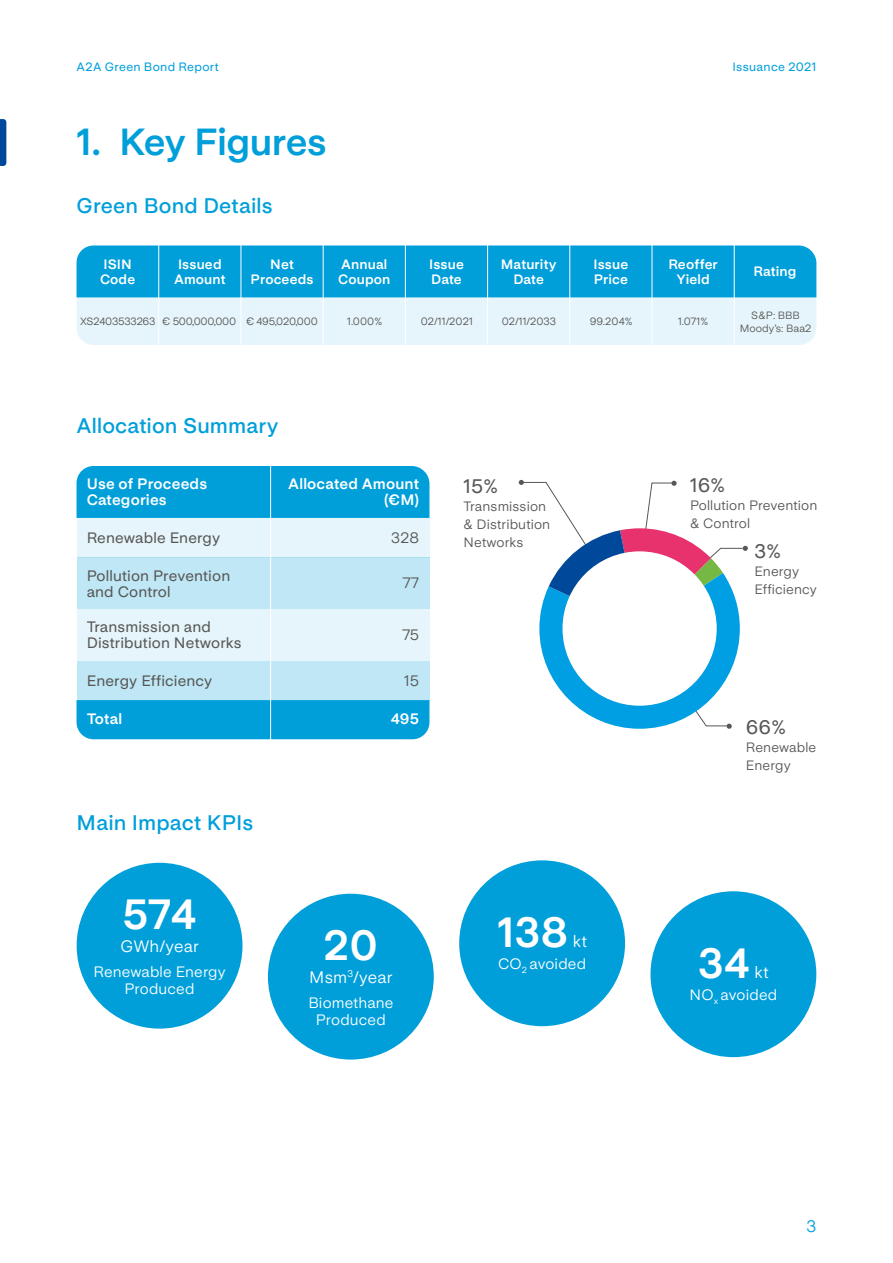
<style>
.page{position:relative;width:893px;height:1263px;background:#fff}
.page>*{position:absolute;margin:0;border:0;box-sizing:border-box;transform-origin:0 0}
.t1{font:700 42px "Life Sans";letter-spacing:.01em;color:#fff}
.t2{font:700 37.5px "Life Sans";letter-spacing:-.015em;color:#009fda}
.t3{font:600 21px "Life Sans";letter-spacing:.005em;color:#009fda}
.t4{font:500 19.5px "Life Sans";color:#575756}
.t5{font:16.5px "Life Sans";letter-spacing:.01em;color:#fff}
.t6{font:16.5px "Life Sans";color:#009fda}
.t7{font:500 15px "Life Sans";letter-spacing:.01em;color:#575756}
.t8{font:15px/16.5px "Life Sans";letter-spacing:.01em;color:#fff;text-align:center}
.t9{font:700 15px "Life Sans";letter-spacing:.01em;color:#fff}
.t10{font:15px "Life Sans";letter-spacing:.015em;color:#575756}
.t11{font:700 13.5px/15px "Life Sans";letter-spacing:.01em;color:#fff}
.t12{font:13.5px/18px "Life Sans";letter-spacing:.01em;color:#575756}
.t13{font:500 12px "Life Sans";letter-spacing:.025em;color:#009fda}
.t14{font:10.5px "Life Sans";letter-spacing:-.005em;color:#575756}
</style>
<div class="page">
<svg style="left:0;top:119px;width:6px;height:47px"></svg>
<div style="left:77px;top:863px;width:165px;height:165px;background:#009fda;border-radius:50%"></div>
<div style="left:459px;top:860px;width:166px;height:166px;background:#009fda;border-radius:50%"></div>
<div style="left:268px;top:894px;width:166px;height:165px;background:#009fda;border-radius:50%"></div>
<div style="left:650px;top:891px;width:166px;height:166px;background:#009fda;border-radius:50%"></div>
<svg style="left:519px;top:480px;width:229px;height:249px"></svg>
<div style="left:562px;top:551px;width:155px;height:155px;background:#fff;border-radius:50%"></div>
<svg style="left:77px;top:245px;width:739px;height:100px;background:#6fc8ea"></svg>
<hr style="left:158px;top:244px;width:1px;height:103px;background:#fff">
<hr style="left:241px;top:244px;width:1px;height:103px;background:#fff">
<hr style="left:323px;top:244px;width:1px;height:103px;background:#fff">
<hr style="left:405px;top:244px;width:1px;height:103px;background:#fff">
<hr style="left:487px;top:244px;width:1px;height:103px;background:#fff">
<hr style="left:569px;top:244px;width:1px;height:103px;background:#fff">
<hr style="left:652px;top:244px;width:1px;height:103px;background:#fff">
<hr style="left:734px;top:243px;width:1px;height:103px;background:#fff">
<div style="left:77px;top:557px;width:352px;height:52px;background:#c0e7f5"></div>
<div style="left:77px;top:609px;width:352px;height:52px;background:#e6f5fb"></div>
<div style="left:77px;top:466px;width:352px;height:52px;background:#009fda"></div>
<div style="left:77px;top:518px;width:352px;height:39px;background:#e6f5fb"></div>
<div style="left:77px;top:661px;width:352px;height:39px;background:#c0e7f5"></div>
<div style="left:77px;top:700px;width:352px;height:39px;background:#009fda"></div>
<hr style="left:270px;top:462px;width:1px;height:284px;background:#fff">
<p class="t13" style="left:77px;top:60px;width:144px">A2A Green Bond Report</p>
<p class="t13" style="left:732px;top:60px;width:86px">Issuance 2021</p>
<p class="t2" style="left:77px;top:120px;width:252px">1. Key Figures</p>
<p class="t3" style="left:77px;top:194px;width:198px">Green Bond Details</p>
<p class="t11" style="left:103px;top:257px;width:30px">ISIN</p>
<p class="t11" style="left:100px;top:272px;width:37px">Code</p>
<p class="t11" style="left:174px;top:257px;width:53px">Issued<br>Amount</p>
<p class="t11" style="left:270px;top:257px;width:25px">Net</p>
<p class="t11" style="left:251px;top:272px;width:64px">Proceeds</p>
<p class="t11" style="left:341px;top:257px;width:48px">Annual</p>
<p class="t11" style="left:338px;top:272px;width:54px">Coupon</p>
<p class="t11" style="left:429px;top:257px;width:36px">Issue</p>
<p class="t11" style="left:431px;top:272px;width:32px">Date</p>
<p class="t11" style="left:501px;top:257px;width:57px">Maturity</p>
<p class="t11" style="left:513px;top:272px;width:32px">Date</p>
<p class="t11" style="left:593px;top:257px;width:36px">Issue</p>
<p class="t11" style="left:594px;top:272px;width:36px">Price</p>
<p class="t11" style="left:668px;top:257px;width:51px">Reoffer</p>
<p class="t11" style="left:677px;top:272px;width:35px">Yield</p>
<p class="t11" style="left:753px;top:264px;width:44px">Rating</p>
<p class="t14" style="left:80px;top:315px;width:77px">XS2403533263</p>
<p class="t14" style="left:163px;top:315px;width:75px">€ 500,000,000</p>
<p class="t14" style="left:246px;top:315px;width:73px">€ 495,020,000</p>
<p class="t14" style="left:347px;top:315px;width:37px">1.000%</p>
<p class="t14" style="left:421px;top:315px;width:54px">02/11/2021</p>
<p class="t14" style="left:502px;top:315px;width:56px">02/11/2033</p>
<p class="t14" style="left:590px;top:315px;width:45px">99.204%</p>
<p class="t14" style="left:678px;top:315px;width:32px">1.071%</p>
<p class="t14" style="left:751px;top:309px;width:50px">S&amp;P: BBB</p>
<p class="t14" style="left:740px;top:322px;width:73px">Moody’s: Baa2</p>
<p class="t3" style="left:77px;top:414px;width:204px">Allocation Summary</p>
<p class="t9" style="left:87px;top:475px;width:122px">Use of Proceeds</p>
<p class="t9" style="left:87px;top:492px;width:82px">Categories</p>
<p class="t7" style="left:87px;top:529px;width:135px">Renewable Energy</p>
<p class="t7" style="left:87px;top:567px;width:145px">Pollution Prevention</p>
<p class="t7" style="left:87px;top:584px;width:85px">and Control</p>
<p class="t7" style="left:87px;top:618px;width:126px">Transmission and</p>
<p class="t7" style="left:87px;top:635px;width:156px">Distribution Networks</p>
<p class="t7" style="left:87px;top:672px;width:127px">Energy Efficiency</p>
<p class="t9" style="left:288px;top:475px;width:132px">Allocated Amount</p>
<p class="t9" style="left:384px;top:492px;width:36px">(€M)</p>
<p class="t10" style="left:391px;top:529px;width:29px">328</p>
<p class="t10" style="left:402px;top:575px;width:18px">77</p>
<p class="t10" style="left:402px;top:627px;width:19px">75</p>
<p class="t10" style="left:404px;top:672px;width:16px">15</p>
<p class="t9" style="left:87px;top:710px;width:37px">Total</p>
<p class="t9" style="left:391px;top:710px;width:30px">495</p>
<p class="t3" style="left:77px;top:811px;width:178px">Main Impact KPIs</p>
<p class="t1" style="left:123px;top:890px;width:75px">574</p>
<p class="t5" style="left:120px;top:936px;width:80px">GWh/year</p>
<p class="t8" style="left:93px;top:964px;width:134px">Renewable Energy<br>Produced</p>
<p class="t1" style="left:324px;top:921px;width:56px">20</p>
<p class="t5" style="left:309px;top:967px;width:85px">Msm<sup>3</sup>/year</p>
<p class="t8" style="left:308px;top:995px;width:87px">Biomethane</p>
<p class="t8" style="left:316px;top:1011px;width:71px">Produced</p>
<p class="t4" style="left:463px;top:475px;width:36px">15%</p>
<p class="t12" style="left:463px;top:497px;width:88px">Transmission &amp; Distribution<br>Networks</p>
<p class="t1" style="left:497px;top:908px;width:72px">138</p>
<p class="t5" style="left:573px;top:931px;width:16px">kt</p>
<p class="t8" style="left:498px;top:956px;width:90px">CO<sub>2</sub> avoided</p>
<p class="t4" style="left:690px;top:474px;width:36px">16%</p>
<p class="t12" style="left:690px;top:497px;width:129px">Pollution Prevention</p>
<p class="t12" style="left:690px;top:515px;width:62px">&amp; Control</p>
<p class="t4" style="left:754px;top:540px;width:28px">3%</p>
<p class="t12" style="left:754px;top:562px;width:46px">Energy</p>
<p class="t12" style="left:754px;top:580px;width:64px">Efficiency</p>
<p class="t4" style="left:746px;top:716px;width:42px">66%</p>
<p class="t12" style="left:746px;top:738px;width:72px">Renewable</p>
<p class="t12" style="left:746px;top:756px;width:46px">Energy</p>
<p class="t1" style="left:698px;top:939px;width:53px">34</p>
<p class="t5" style="left:755px;top:962px;width:16px">kt</p>
<p class="t8" style="left:690px;top:987px;width:89px">NO<sub>x</sub> avoided</p>
<p class="t6" style="left:806px;top:1217px;width:11px">3</p>
</div>
